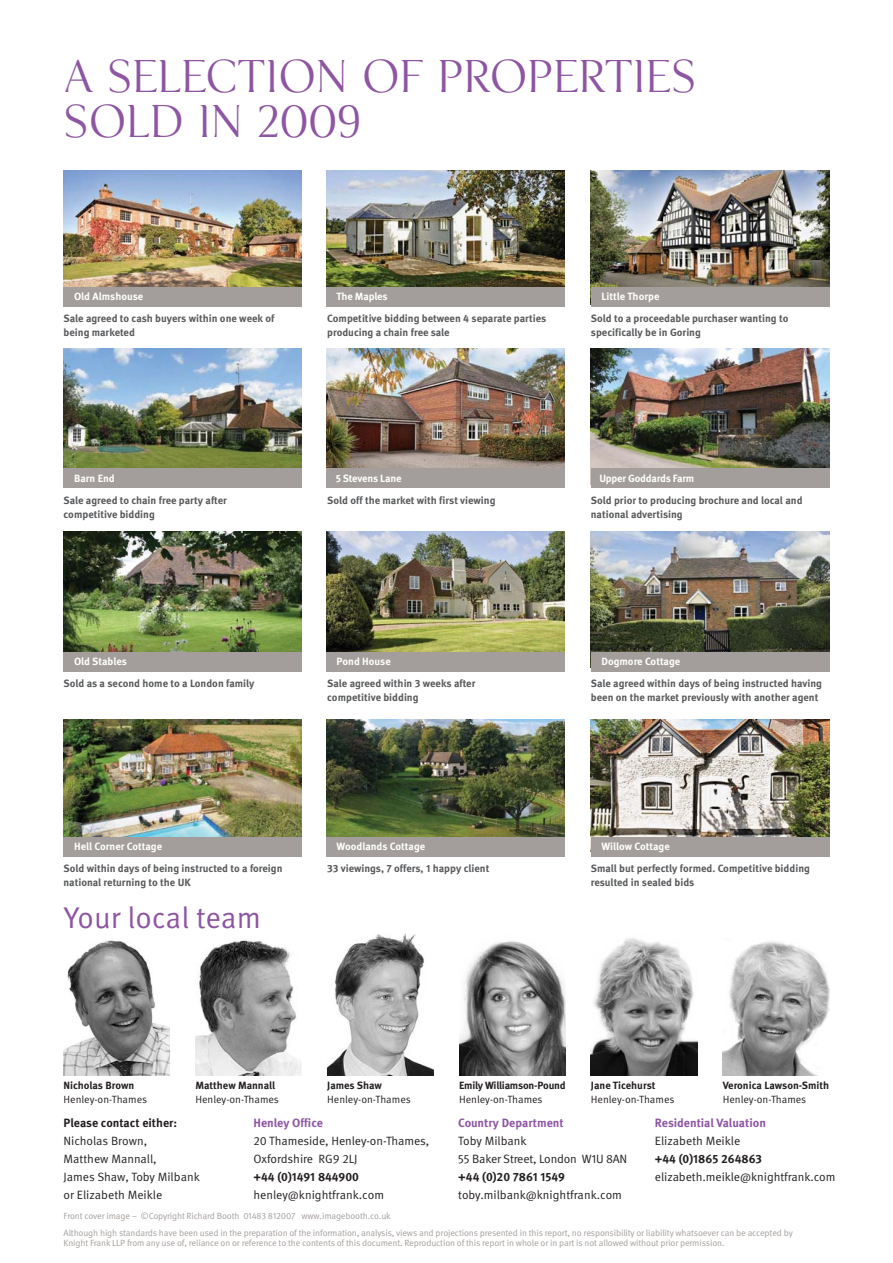
<style>
.page{position:relative;width:893px;height:1263px;background:#fff}
.page>*{position:absolute;margin:0;border:0;box-sizing:border-box;transform-origin:0 0}
.t1{font:40.5px/45px "KF Display";color:#8d55a2}
.t2{font:30px "KF Meta OT";color:#8d55a2}
.t3{font:12px/18px "KF Meta OT";letter-spacing:-.005em;color:#231f20}
.t4{font:700 12px "KF Meta OT";color:#231f20}
.t5{font:700 12px "KF Meta OT";color:#8d55a2}
.t6{font:700 10.5px/13.5px "KF Meta OT";color:#58595b}
.t7{font:700 10.5px "KF Meta OT";letter-spacing:-.005em;color:#fff}
.t8{font:10.5px "KF Meta OT";color:#231f20}
.t9{font:700 10.5px "KF Meta OT";letter-spacing:-.005em;color:#231f20}
.t10{font:700 10.5px "KF Meta OT";letter-spacing:-.025em;color:#fff}
.t11{font:9px/10.8px "KF Meta OT";letter-spacing:-.015em;color:#a39e9b}
</style>
<div class="page">
<img style="left:64px;top:170px;width:238px;height:117px">
<div style="left:64px;top:287px;width:238px;height:20px;background:#a39e9b"></div>
<img style="left:326px;top:170px;width:238px;height:117px">
<div style="left:326px;top:287px;width:238px;height:20px;background:#a39e9b"></div>
<img style="left:591px;top:170px;width:238px;height:117px">
<div style="left:591px;top:287px;width:238px;height:20px;background:#a39e9b"></div>
<img style="left:64px;top:349px;width:238px;height:120px">
<div style="left:64px;top:469px;width:238px;height:19px;background:#a39e9b"></div>
<img style="left:326px;top:349px;width:238px;height:120px">
<div style="left:326px;top:469px;width:238px;height:19px;background:#a39e9b"></div>
<img style="left:591px;top:349px;width:238px;height:120px">
<div style="left:591px;top:469px;width:238px;height:19px;background:#a39e9b"></div>
<img style="left:64px;top:531px;width:238px;height:121px">
<div style="left:64px;top:652px;width:238px;height:20px;background:#a39e9b"></div>
<img style="left:326px;top:531px;width:238px;height:121px">
<div style="left:326px;top:652px;width:238px;height:20px;background:#a39e9b"></div>
<img style="left:591px;top:531px;width:238px;height:121px">
<div style="left:591px;top:652px;width:238px;height:20px;background:#a39e9b"></div>
<img style="left:64px;top:720px;width:238px;height:117px">
<div style="left:64px;top:837px;width:238px;height:19px;background:#a39e9b"></div>
<img style="left:326px;top:720px;width:238px;height:117px">
<div style="left:326px;top:837px;width:238px;height:19px;background:#a39e9b"></div>
<img style="left:591px;top:720px;width:238px;height:117px">
<div style="left:591px;top:837px;width:238px;height:19px;background:#a39e9b"></div>
<img style="left:64px;top:940px;width:106px;height:135px">
<img style="left:195px;top:940px;width:107px;height:135px">
<img style="left:591px;top:938px;width:106px;height:137px">
<img style="left:723px;top:941px;width:106px;height:134px">
<img style="left:327px;top:935px;width:106px;height:140px">
<img style="left:459px;top:941px;width:106px;height:134px">
<h1 class="t1" style="left:64px;top:55px;width:634px">A SELECTION OF PROPERTIES<br>SOLD IN 2009</h1>
<p class="t7" style="left:74px;top:292px;width:71px">Old Almshouse</p>
<p class="t7" style="left:336px;top:292px;width:53px">The Maples</p>
<p class="t7" style="left:601px;top:292px;width:60px">Little Thorpe</p>
<p class="t6" style="left:64px;top:313px;width:212px">Sale agreed to cash buyers within one week of being marketed</p>
<p class="t6" style="left:327px;top:313px;width:220px">Competitive bidding between 4 separate parties producing a chain free sale</p>
<p class="t6" style="left:591px;top:313px;width:199px">Sold to a proceedable purchaser wanting to specifically be in Goring</p>
<p class="t7" style="left:74px;top:474px;width:42px">Barn End</p>
<p class="t7" style="left:336px;top:474px;width:67px">5 Stevens Lane</p>
<p class="t10" style="left:599px;top:474px;width:96px">Upper Goddards Farm</p>
<p class="t6" style="left:64px;top:495px;width:165px">Sale agreed to chain free party after competitive bidding</p>
<p class="t6" style="left:327px;top:495px;width:170px">Sold off the market with first viewing</p>
<p class="t6" style="left:591px;top:495px;width:213px">Sold prior to producing brochure and local and national advertising</p>
<p class="t7" style="left:74px;top:657px;width:54px">Old Stables</p>
<p class="t7" style="left:336px;top:657px;width:56px">Pond House</p>
<p class="t7" style="left:601px;top:657px;width:80px">Dogmore Cottage</p>
<p class="t6" style="left:64px;top:678px;width:192px">Sold as a second home to a London family</p>
<p class="t6" style="left:327px;top:678px;width:150px">Sale agreed within 3 weeks after competitive bidding</p>
<p class="t6" style="left:591px;top:678px;width:232px">Sale agreed within days of being instructed having been on the market previously with another agent</p>
<p class="t7" style="left:74px;top:842px;width:90px">Hell Corner Cottage</p>
<p class="t7" style="left:336px;top:842px;width:90px">Woodlands Cottage</p>
<p class="t7" style="left:601px;top:842px;width:70px">Willow Cottage</p>
<p class="t6" style="left:64px;top:863px;width:220px">Sold within days of being instructed to a foreign national returning to the UK</p>
<p class="t6" style="left:327px;top:863px;width:164px">33 viewings, 7 offers, 1 happy client</p>
<p class="t6" style="left:591px;top:863px;width:220px">Small but perfectly formed. Competitive bidding resulted in sealed bids</p>
<h2 class="t2" style="left:64px;top:906px;width:199px">Your local team</h2>
<p class="t9" style="left:64px;top:1082px;width:72px">Nicholas Brown</p>
<p class="t8" style="left:64px;top:1095px;width:85px">Henley-on-Thames</p>
<p class="t9" style="left:195px;top:1082px;width:81px">Matthew Mannall</p>
<p class="t8" style="left:195px;top:1095px;width:85px">Henley-on-Thames</p>
<p class="t9" style="left:327px;top:1082px;width:56px">James Shaw</p>
<p class="t8" style="left:327px;top:1095px;width:85px">Henley-on-Thames</p>
<p class="t9" style="left:591px;top:1082px;width:66px">Jane Ticehurst</p>
<p class="t8" style="left:591px;top:1095px;width:85px">Henley-on-Thames</p>
<p class="t9" style="left:723px;top:1082px;width:108px">Veronica Lawson-Smith</p>
<p class="t8" style="left:723px;top:1095px;width:85px">Henley-on-Thames</p>
<p class="t9" style="left:459px;top:1082px;width:108px">Emily Williamson-Pound</p>
<p class="t8" style="left:459px;top:1095px;width:85px">Henley-on-Thames</p>
<p class="t5" style="left:458px;top:1118px;width:107px">Country Department</p>
<p class="t3" style="left:458px;top:1132px;width:171px">Toby Milbank<br>55 Baker Street, London W1U 8AN</p>
<p class="t4" style="left:458px;top:1172px;width:108px">+44 (0)20 7861 1549</p>
<p class="t3" style="left:458px;top:1186px;width:165px">toby.milbank@knightfrank.com</p>
<p class="t4" style="left:64px;top:1118px;width:115px">Please contact either:</p>
<p class="t3" style="left:64px;top:1132px;width:138px">Nicholas Brown,<br>Matthew Mannall,<br>James Shaw, Toby Milbank or Elizabeth Meikle</p>
<p class="t5" style="left:253px;top:1118px;width:71px">Henley Office</p>
<p class="t3" style="left:253px;top:1132px;width:177px">20 Thameside, Henley-on-Thames,<br>Oxfordshire RG9 2LJ</p>
<p class="t4" style="left:253px;top:1172px;width:107px">+44 (0)1491 844900</p>
<p class="t3" style="left:253px;top:1186px;width:132px">henley@knightfrank.com</p>
<p class="t11" style="left:64px;top:1228px;width:731px">Although high standards have been used in the preparation of the information, analysis, views and projections presented in this report, no responsibility or liability whatsoever can be accepted by<br>Knight Frank LLP from any use of, reliance on or reference to the contents of this document. Reproduction of this report in whole or in part is not allowed without prior permission.</p>
<p class="t5" style="left:655px;top:1118px;width:113px">Residential Valuation</p>
<p class="t3" style="left:655px;top:1132px;width:87px">Elizabeth Meikle</p>
<p class="t4" style="left:655px;top:1154px;width:109px">+44 (0)1865 264863</p>
<p class="t3" style="left:655px;top:1168px;width:182px">elizabeth.meikle@knightfrank.com</p>
<p class="t11" style="left:64px;top:1212px;width:329px">Front cover image – ©Copyright Richard Booth 01483 812007 www.imagebooth.co.uk</p>
</div>
